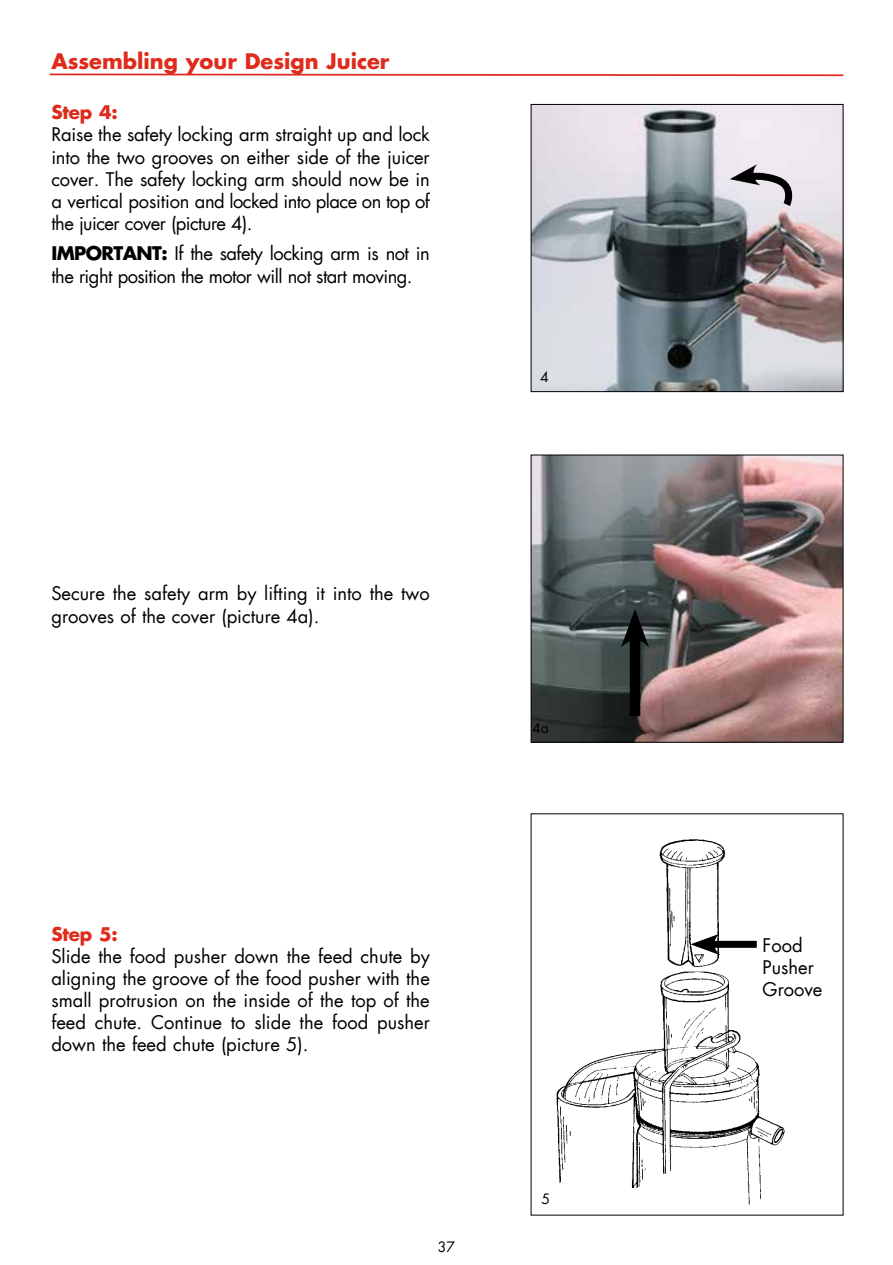
<style>
.page{position:relative;width:893px;height:1265px;background:#fff}
.page>*{position:absolute;margin:0;border:0;box-sizing:border-box;transform-origin:0 0}
.t1{font:700 21px "Futura LT";color:#de2b1c}
.t2{font:18.38px/22.1px "Futura LT";color:#000;text-align:justify}
.t3{font:18.38px/22.1px "Futura LT";letter-spacing:-.03em;color:#000}
.t4{font:700 18.38px "Futura LT";letter-spacing:-.01em;color:#de2b1c}
.t5{font:14px "Futura LT";color:#000}
.s1{font-weight:700}
</style>
<div class="page">
<svg style="left:49px;top:73px;width:795px;height:4px"></svg>
<img style="left:533px;top:106px;width:308px;height:284px">
<div style="left:531px;top:104px;width:312px;height:288px;border:1px solid #000"></div>
<img style="left:533px;top:457px;width:308px;height:283px">
<div style="left:531px;top:455px;width:312px;height:287px;border:1px solid #000"></div>
<img style="left:556px;top:839px;width:229px;height:367px">
<svg style="left:730px;top:164px;width:65px;height:48px;background:#b9b5bb"></svg>
<div style="left:630px;top:631px;width:10px;height:85px;background:#000"></div>
<svg style="left:621px;top:609px;width:28px;height:39px"></svg>
<div style="left:708px;top:941px;width:49px;height:7px;background:#000"></div>
<svg style="left:690px;top:934px;width:30px;height:21px"></svg>
<p class="t1" style="left:51px;top:47px;width:340px">Assembling your Design Juicer</p>
<p class="t4" style="left:51px;top:100px;width:68px">Step 4:</p>
<p class="t2" style="left:51px;top:124px;width:380px">Raise the safety locking arm straight up and lock into the two grooves on either side of the juicer cover. The safety locking arm should now be in a vertical position and locked into place on top of the juicer cover (picture 4).</p>
<p class="t3" style="left:51px;top:243px;width:380px"><span class="s1">IMPORTANT:</span> I f the safety locking arm is not in the right position the motor will not start moving.</p>
<p class="t5" style="left:540px;top:368px;width:10px">4</p>
<p class="t2" style="left:51px;top:582px;width:380px;line-height:22.8px">Secure the safety arm by lifting it into the two grooves of the cover (picture 4a).</p>
<p class="t5" style="left:532px;top:719px;width:18px">4a</p>
<p class="t4" style="left:51px;top:922px;width:68px">Step 5:</p>
<p class="t2" style="left:51px;top:945px;width:380px">Slide the food pusher down the feed chute by aligning the groove of the food pusher with the small protrusion on the inside of the top of the feed chute. Continue to slide the food pusher down the feed chute (picture 5).</p>
<p class="t5" style="left:438px;top:1238px;width:19px">37</p>
<p class="t5" style="left:541px;top:1190px;width:10px">5</p>
<p class="t2" style="left:763px;top:934px;width:61px;text-align:left">Food<br>Pusher<br>Groove</p>
</div>
